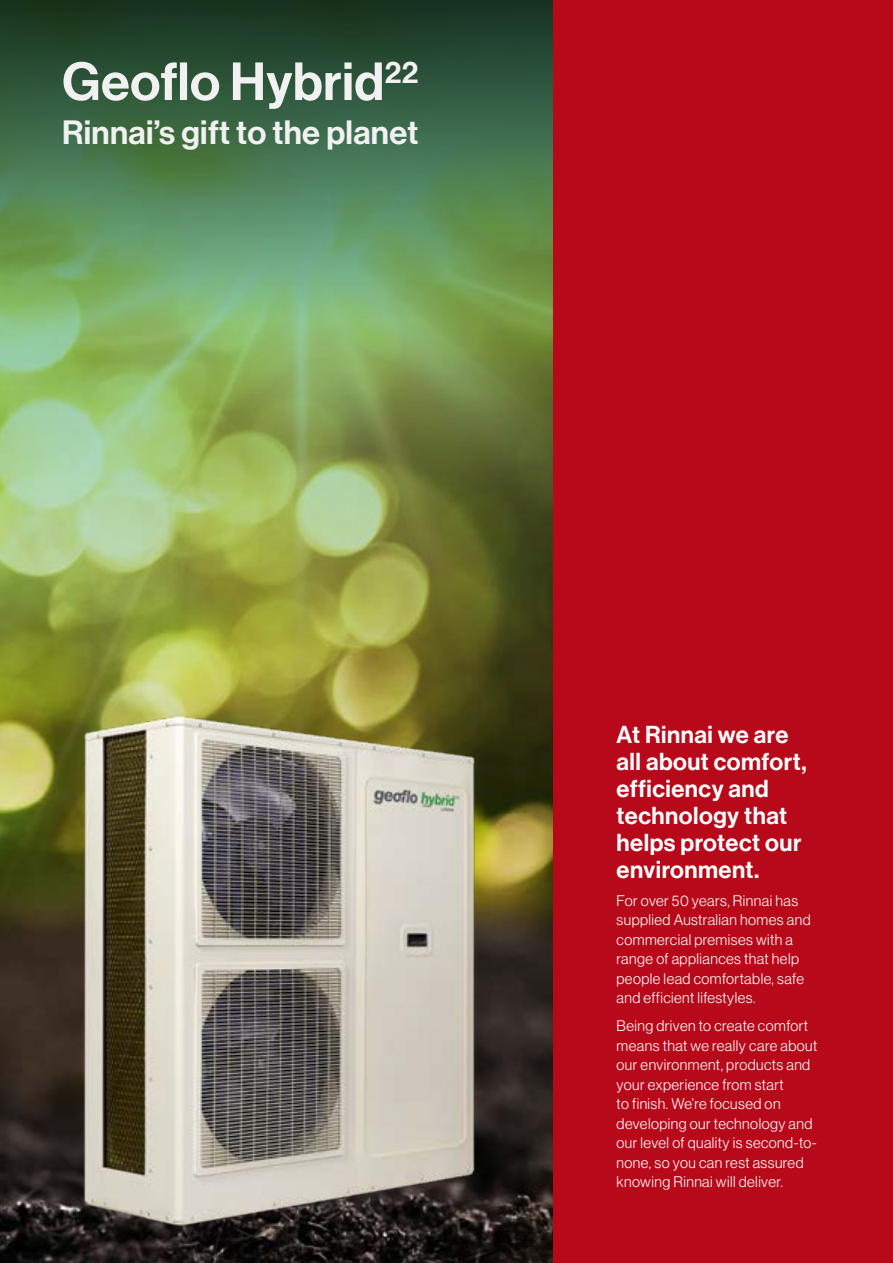
<style>
.page{position:relative;width:893px;height:1263px;background:#fff}
.page>*{position:absolute;margin:0;border:0;box-sizing:border-box;transform-origin:0 0}
.t1{font:52.5px "Neue Haas Display Mediu";letter-spacing:.01em;color:#f1f1f2}
.t2{font:33px "Neue Haas Display Mediu";letter-spacing:.01em;color:#f1f1f2}
.t3{font:24px/27px "Neue Haas Display Mediu";letter-spacing:.02em;color:#fff}
.t4{font:300 15px/19.5px "Neue Haas Display";letter-spacing:.03em;color:#fff}
</style>
<div class="page">
<div style="left:553px;top:0;width:340px;height:1263px;background:#b8091a"></div>
<img style="left:0;top:0;width:553px;height:1263px">
<img style="left:0;top:694px;width:553px;height:558px">
<h1 class="t1" style="left:62px;top:51px;width:358px">Geoflo Hybrid<sup>22</sup></h1>
<h2 class="t2" style="left:62px;top:113px;width:358px">Rinnai’s gift to the planet</h2>
<h3 class="t3" style="left:617px;top:721px;width:192px">At Rinnai we are all about comfort, efficiency and technology that helps protect our environment.</h3>
<p class="t4" style="left:617px;top:891px;width:196px">For over 50 years, Rinnai has supplied Australian homes and commercial premises with a range of appliances that help people lead comfortable, safe and efficient lifestyles.</p>
<p class="t4" style="left:617px;top:1016px;width:202px">Being driven to create comfort means that we really care about our environment, products and your experience from start<br>to finish. We’re focused on developing our technology and our level of quality is second-to&shy;none, so you can rest assured knowing Rinnai will deliver.</p>
</div>
